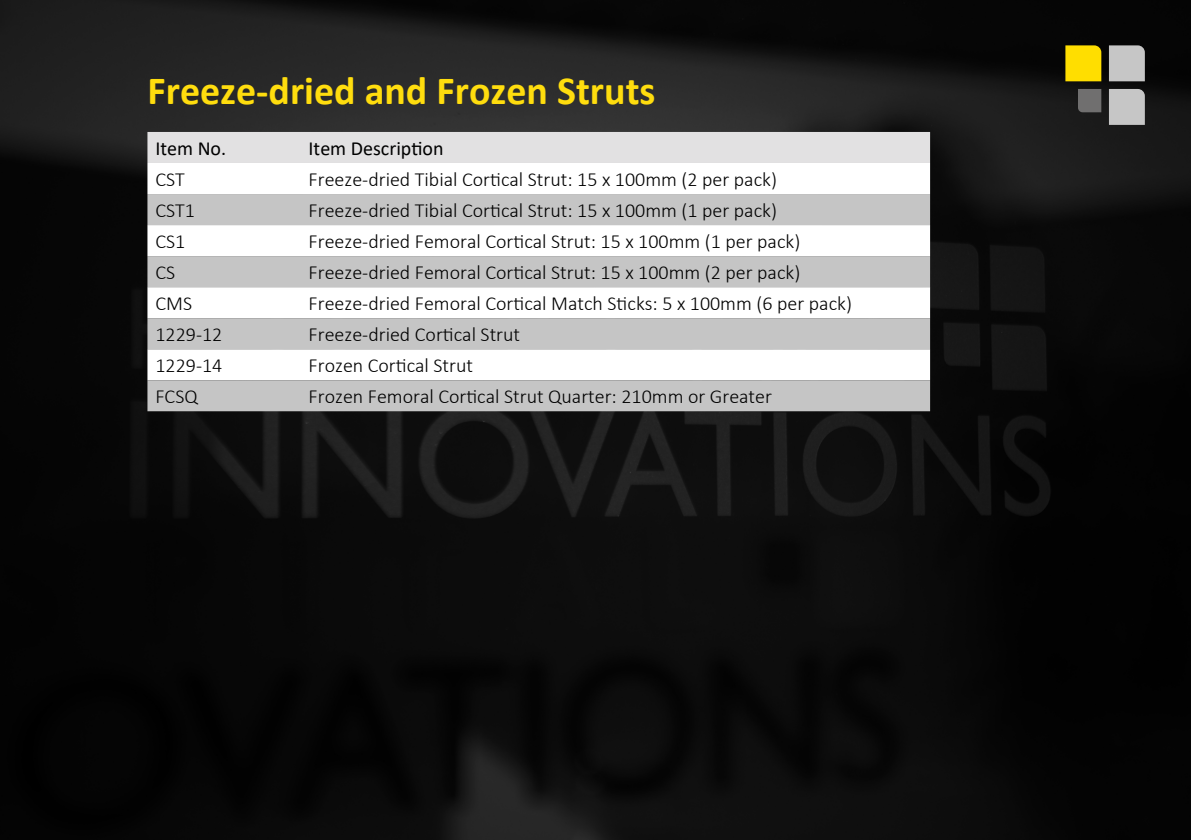
<style>
.page{position:relative;width:1191px;height:840px;background:#fff}
.page>*{position:absolute;margin:0;border:0;box-sizing:border-box;transform-origin:0 0}
.t1{font:700 40px "Calibri";color:#ffdd0e}
.t2{font:300 20px "Calibri";color:#000}
.t3{font:20px "Calibri";color:#000}
</style>
<div class="page">
<img style="left:0;top:0;width:1191px;height:839px">
<div style="left:147px;top:132px;width:783px;height:31px;background:#e2e1e2"></div>
<svg style="left:147px;top:163px;width:783px;height:31px"></svg>
<svg style="left:147px;top:194px;width:783px;height:217px;fill:#c5c5c5"></svg>
<svg style="left:1109px;top:45px;width:35px;height:36px"></svg>
<svg style="left:1065px;top:45px;width:36px;height:36px"></svg>
<svg style="left:1109px;top:89px;width:35px;height:36px"></svg>
<svg style="left:1078px;top:89px;width:23px;height:23px"></svg>
<h1 class="t1" style="left:147px;top:62px;width:509px">Freeze-dried and Frozen Struts</h1>
<p class="t3" style="left:155px;top:134px;width:72px">Item No.</p>
<p class="t3" style="left:308px;top:134px;width:136px">Item Description</p>
<p class="t2" style="left:155px;top:167px;width:31px">CST</p>
<p class="t2" style="left:308px;top:167px;width:470px">Freeze-dried Tibial Cortical Strut: 15 x 100mm (2 per pack)</p>
<p class="t2" style="left:155px;top:198px;width:41px">CST1</p>
<p class="t2" style="left:308px;top:198px;width:470px">Freeze-dried Tibial Cortical Strut: 15 x 100mm (1 per pack)</p>
<p class="t2" style="left:155px;top:229px;width:31px">CS1</p>
<p class="t2" style="left:308px;top:229px;width:493px">Freeze-dried Femoral Cortical Strut: 15 x 100mm (1 per pack)</p>
<p class="t2" style="left:155px;top:260px;width:21px">CS</p>
<p class="t2" style="left:308px;top:260px;width:493px">Freeze-dried Femoral Cortical Strut: 15 x 100mm (2 per pack)</p>
<p class="t2" style="left:155px;top:291px;width:38px">CMS</p>
<p class="t2" style="left:308px;top:291px;width:545px">Freeze-dried Femoral Cortical Match Sticks: 5 x 100mm (6 per pack)</p>
<p class="t2" style="left:155px;top:322px;width:68px">1229-12</p>
<p class="t2" style="left:308px;top:322px;width:213px">Freeze-dried Cortical Strut</p>
<p class="t2" style="left:155px;top:353px;width:68px">1229-14</p>
<p class="t2" style="left:308px;top:353px;width:166px">Frozen Cortical Strut</p>
<p class="t2" style="left:155px;top:384px;width:44px">FCSQ</p>
<p class="t2" style="left:308px;top:384px;width:465px">Frozen Femoral Cortical Strut Quarter: 210mm or Greater</p>
</div>
